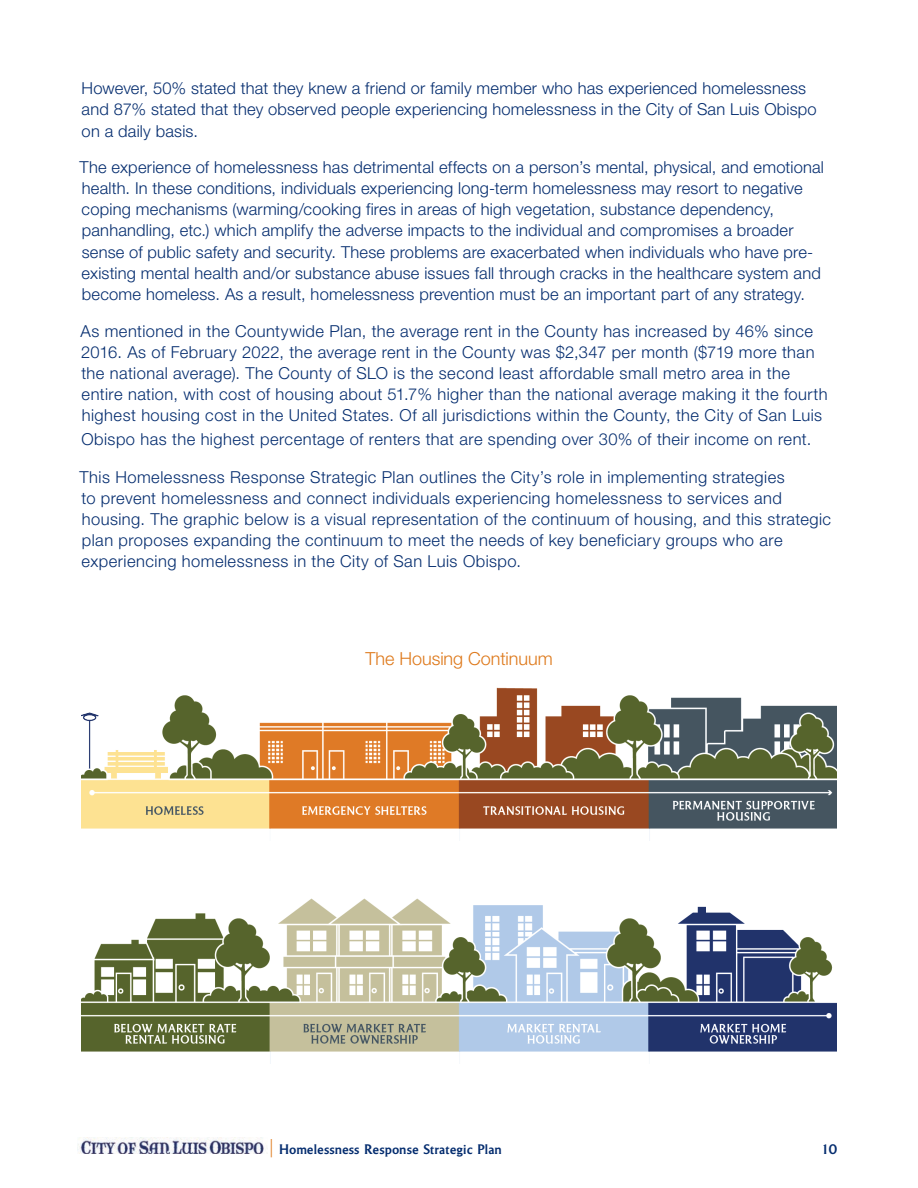
<style>
.page{position:relative;width:918px;height:1188px;background:#fff}
.page>*{position:absolute;margin:0;border:0;box-sizing:border-box;transform-origin:0 0}
.t1{font:18px "Holland Title AT";color:#052d6f}
.t2{font:300 18px "Helvetica Neue";color:#de791b}
.t3{font:300 16.5px/21px "Helvetica Neue";letter-spacing:.02em;color:#052d6f}
.s1{color:#de791b}
</style>
<div class="page">
<img style="left:78px;top:1138px;width:186px;height:16px">
<img style="left:81px;top:687px;width:756px;height:154px">
<img style="left:81px;top:898px;width:756px;height:166px">
<p class="t3" style="left:82px;top:77px;width:737px">However, 50% stated that they knew a friend or family member who has experienced homelessness and 87% stated that they observed people experiencing homelessness in the City of San Luis Obispo</p>
<p class="t3" style="left:80px;top:113px;width:746px;line-height:36px">on a daily basis.<br>The experience of homelessness has detrimental effects on a person’s mental, physical, and emotional</p>
<p class="t3" style="left:82px;top:178px;width:741px">health. In these conditions, individuals experiencing long-term homelessness may resort to negative coping mechanisms (warming/cooking fires in areas of high vegetation, substance dependency, panhandling, etc.) which amplify the adverse impacts to the individual and compromises a broader sense of public safety and security. These problems are exacerbated when individuals who have pre&shy;existing mental health and/or substance abuse issues fall through cracks in the healthcare system and become homeless. As a result, homelessness prevention must be an important part of any strategy.</p>
<p class="t3" style="left:81px;top:320px;width:749px">As mentioned in the Countywide Plan, the average rent in the County has increased by 46% since 2016. As of February 2022, the average rent in the County was $2,347 per month ($719 more than the national average). The County of SLO is the second least affordable small metro area in the entire nation, with cost of housing about 51.7% higher than the national average making it the fourth highest housing cost in the United States. Of all jurisdictions within the County, the City of San Luis</p>
<p class="t3" style="left:81px;top:428px;width:732px">Obispo has the highest percentage of renters that are spending over 30% of their income on rent.</p>
<p class="t3" style="left:80px;top:466px;width:753px">This Homelessness Response Strategic Plan outlines the City’s role in implementing strategies<br>to prevent homelessness and connect individuals experiencing homelessness to services and housing. The graphic below is a visual representation of the continuum of housing, and this strategic plan proposes expanding the continuum to meet the needs of key beneficiary groups who are experiencing homelessness in the City of San Luis Obispo.</p>
<p class="t2" style="left:365px;top:647px;width:189px">The Housing Continuum</p>
<p class="t1" style="left:268px;top:1139px;width:235px"><span class="s1">|</span> Homelessness Response Strategic Plan</p>
<p class="t1" style="left:821px;top:1139px;width:17px">10</p>
</div>
